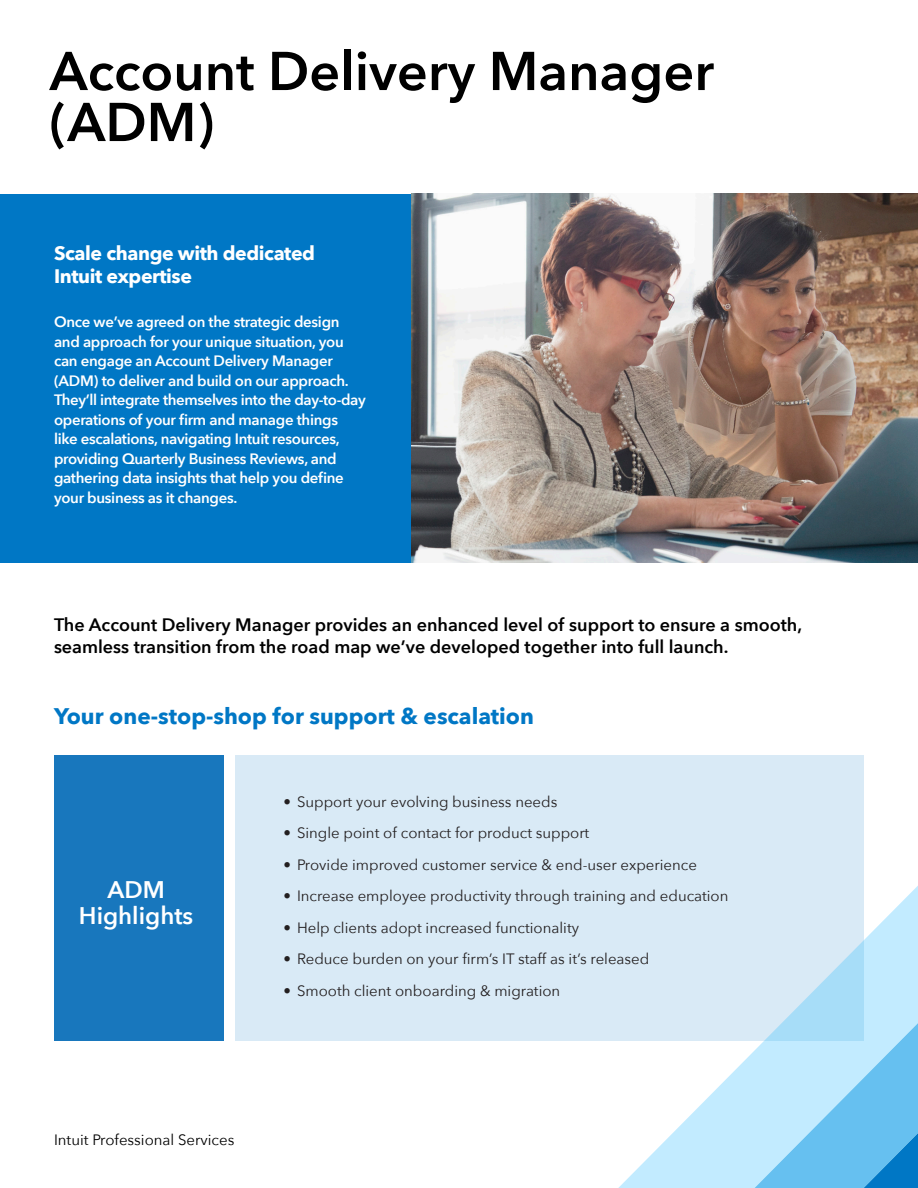
<style>
.page{position:relative;width:918px;height:1188px;background:#fff}
.page>*{position:absolute;margin:0;border:0;box-sizing:border-box;transform-origin:0 0}
.t1{font:600 54px/51px "Avenir Next";color:#000}
.body{font:600 24px "Avenir Next";color:#fff}
.span{font:700 22.5px "Avenir Next";color:#0077c5}
.body-2{font:700 19.5px/22.5px "Avenir Next";letter-spacing:-.02em;color:#fff}
.body-3{font:600 18px/21.8px "Avenir Next";color:#000}
.body-4{font:600 15px/19.5px "Avenir Next";letter-spacing:-.02em;color:#fff}
.t2{font:15px "Avenir Next";color:#231f20}
.t3{font:15px "Avenir Next";color:#000}
</style>
<div class="page">
<div style="left:0;top:194px;width:411px;height:369px;background:#0077c5"></div>
<img style="left:411px;top:194px;width:507px;height:369px">
<div style="left:235px;top:755px;width:629px;height:286px;background:#d9eaf6"></div>
<div style="left:54px;top:755px;width:169px;height:286px;background:#1877bd"></div>
<svg style="left:618px;top:886px;width:300px;height:302px"></svg>
<p class="t1" style="left:50px;top:44px;width:666px">Account Delivery Manager (ADM)</p>
<p class="body-2" style="left:54px;top:242px;width:263px">Scale change with dedicated<br>Intuit expertise</p>
<p class="body-4" style="left:54px;top:312px;width:313px">Once we’ve agreed on the strategic design and approach for your unique situation, you can engage an Account Delivery Manager (ADM) to deliver and build on our approach.<br>They’ll integrate themselves into the day-to-day operations of your firm and manage things<br>like escalations, navigating Intuit resources, providing Quarterly Business Reviews, and gathering data insights that help you define your business as it changes.</p>
<p class="body-3" style="left:54px;top:613px;width:750px">The Account Delivery Manager provides an enhanced level of support to ensure a smooth, seamless transition from the road map we’ve developed together into full launch.</p>
<p class="span" style="left:54px;top:696px;width:482px">Your one-stop-shop for support &amp; escalation</p>
<p class="body" style="left:107px;top:869px;width:59px">ADM</p>
<p class="body" style="left:79px;top:895px;width:116px">Highlights</p>
<p class="t2" style="left:284px;top:789px;width:275px">• Support your evolving business needs</p>
<p class="t2" style="left:284px;top:821px;width:307px">• Single point of contact for product support</p>
<p class="t2" style="left:284px;top:852px;width:415px">• Provide improved customer service &amp; end-user experience</p>
<p class="t2" style="left:284px;top:884px;width:447px">• Increase employee productivity through training and education</p>
<p class="t2" style="left:284px;top:915px;width:297px">• Help clients adopt increased functionality</p>
<p class="t2" style="left:284px;top:947px;width:367px">• Reduce burden on your firm’s IT staff as it’s released</p>
<p class="t2" style="left:284px;top:978px;width:278px">• Smooth client onboarding &amp; migration</p>
<p class="t3" style="left:54px;top:1127px;width:182px">Intuit Professional Services</p>
</div>
